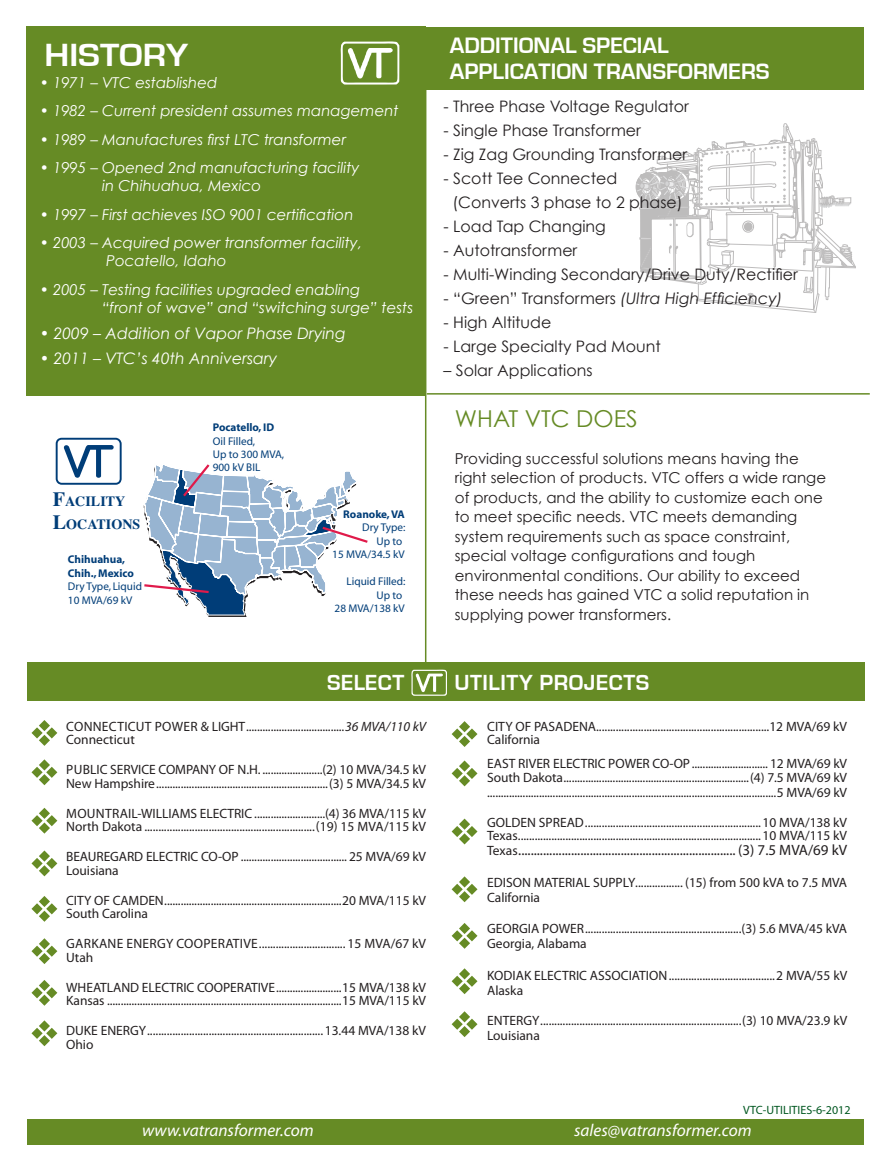
<style>
.page{position:relative;width:891px;height:1161px;background:#fff}
.page>*{position:absolute;margin:0;border:0;box-sizing:border-box;transform-origin:0 0}
.t1{font:700 33.15px "Eurostile";color:#fff;scale:1.1 1}
.t2{font:23.25px "Century Gothic";color:#668b25}
.t3{font:700 22.95px/26px "Eurostile";color:#fff}
.t4{font:700 22.5px "Eurostile";letter-spacing:.025em;color:#fff}
.t5{font:italic 17.25px "Myriad Pro";color:#fff}
.t6{font:15.75px/24px "Century Gothic";color:#231f20}
.t7{font:italic 15.75px "Century Gothic";color:#fff}
.t8{font:italic 15.75px "Century Gothic";color:#231f20}
.t9{font:15px/19.5px "Century Gothic";color:#231f20}
.t10{font:italic 15px/18px "Century Gothic";color:#fff}
.t11{font:15px "Myriad Pro";color:#231f20}
.t12{font:700 14.1px/23.2px "Times";color:#003d78}
.t13{font:13.5px/13.5px "Myriad Pro";letter-spacing:-.005em;color:#231f20}
.t14{font:13.5px/13.5px "Myriad Pro";letter-spacing:.02em;color:#231f20}
.t15{font:12px "Myriad Pro";color:#005720}
.t16{font:11.25px/13.5px "Myriad";color:#003d78}
.t17{font:700 11.25px/13.5px "Myriad";color:#003d78}
.s1{font-size:20.1px}
.s2{font-style:normal}
.s3{font-style:italic}
.s4{font-size:13.5px}
.s5{font-size:17.1px}
</style>
<div class="page">
<svg style="left:636px;top:123px;width:220px;height:190px"></svg>
<div style="left:26px;top:27px;width:400px;height:369px;background:#668b25"></div>
<div style="left:27px;top:1119px;width:837px;height:25px;background:#668b25"></div>
<svg style="left:143px;top:464px;width:225px;height:153px"></svg>
<svg style="left:56px;top:438px;width:66px;height:47px"></svg>
<div style="left:27px;top:662px;width:838px;height:38px;background:#668b25"></div>
<div style="left:426px;top:27px;width:438px;height:62px;background:#668b25"></div>
<svg style="left:31px;top:720px;width:26px;height:26px"></svg>
<svg style="left:31px;top:759px;width:26px;height:26px"></svg>
<svg style="left:31px;top:808px;width:26px;height:26px"></svg>
<svg style="left:31px;top:850px;width:26px;height:26px"></svg>
<svg style="left:31px;top:896px;width:26px;height:26px"></svg>
<svg style="left:31px;top:938px;width:26px;height:26px"></svg>
<svg style="left:31px;top:980px;width:26px;height:26px"></svg>
<svg style="left:31px;top:1020px;width:26px;height:26px"></svg>
<hr style="left:425px;top:49px;width:1px;height:614px;background:#668b25">
<img style="left:411px;top:670px;width:36px;height:26px">
<img style="left:340px;top:41px;width:59px;height:44px">
<hr style="left:427px;top:393px;width:443px;height:2px;background:#668b25">
<svg style="left:452px;top:721px;width:26px;height:26px"></svg>
<svg style="left:452px;top:760px;width:26px;height:26px"></svg>
<svg style="left:452px;top:819px;width:26px;height:25px"></svg>
<svg style="left:452px;top:876px;width:26px;height:26px"></svg>
<svg style="left:452px;top:923px;width:26px;height:26px"></svg>
<svg style="left:452px;top:968px;width:26px;height:26px"></svg>
<svg style="left:452px;top:1011px;width:26px;height:26px"></svg>
<h1 class="t1" style="left:44px;top:37px;width:132px">HISTORY</h1>
<p class="t10" style="left:40px;top:73px;width:179px">• 1971 – VTC established</p>
<p class="t10" style="left:40px;top:102px;width:360px">• 1982 – Current president assumes management</p>
<p class="t10" style="left:40px;top:130px;width:308px">• 1989 – Manufactures first LTC transformer</p>
<p class="t10" style="left:102px;top:159px;width:259px;text-indent:-62px">• 1995 – Opened 2nd manufacturing facility in Chihuahua, Mexico</p>
<p class="t10" style="left:40px;top:205px;width:315px">• 1997 – First achieves ISO 9001 certification</p>
<p class="t10" style="left:106px;top:234px;width:257px;text-indent:-66px">• 2003 – Acquired power transformer facility,<br>Pocatello, Idaho</p>
<p class="t10" style="left:102px;top:280px;width:313px;text-indent:-62px">• 2005 – Testing facilities upgraded enabling<br>“front of wave” and “switching surge” tests</p>
<p class="t7" style="left:40px;top:323px;width:308px">• 2009 – Addition of Vapor Phase Drying</p>
<p class="t7" style="left:40px;top:349px;width:239px">• 2011 – VTC’s 40th Anniversary</p>
<p class="t12" style="left:53px;top:488px;width:89px"><span class="s1">F</span>ACILITY<br><span class="s1">L</span>OCATIONS</p>
<p class="t17" style="left:68px;top:553px;width:67px">Chihuahua,<br>Chih., Mexico</p>
<p class="t16" style="left:68px;top:580px;width:76px">Dry Type, Liquid<br>10 MVA/69 kV</p>
<p class="t17" style="left:213px;top:421px;width:63px">Pocatello, ID</p>
<p class="t16" style="left:213px;top:434px;width:73px">Oil Filled,<br>Up to 300 MVA,<br>900 kV BIL</p>
<p class="t17" style="left:343px;top:508px;width:63px">Roanoke,VA</p>
<p class="t16" style="left:332px;top:521px;width:75px;text-align:right">Dry Type:<br>Up to<br>15 MVA/34.5 kV</p>
<p class="t16" style="left:335px;top:575px;width:72px;text-align:right">Liquid Filled:<br>Up to<br>28 MVA/138 kV</p>
<h3 class="t3" style="left:450px;top:33px;width:320px">ADDITIONAL SPECIAL<br>APPLICATION TRANSFORMERS</h3>
<p class="t6" style="left:444px;top:94px;width:247px">- Three Phase Voltage Regulator</p>
<p class="t6" style="left:444px;top:118px;width:199px">- Single Phase Transformer</p>
<p class="t6" style="left:444px;top:142px;width:245px">- Zig Zag Grounding Transformer</p>
<p class="t6" style="left:452px;top:166px;width:232px;text-indent:-9px">- Scott Tee Connected (Converts 3 phase to 2 phase)</p>
<p class="t6" style="left:444px;top:214px;width:164px">- Load Tap Changing</p>
<p class="t6" style="left:444px;top:238px;width:135px">- Autotransformer</p>
<p class="t6" style="left:444px;top:262px;width:356px">- Multi-Winding Secondary/Drive Duty/Rectifier</p>
<p class="t8" style="left:444px;top:288px;width:341px"><span class="s2">- “Green” Transformers</span> (Ultra High Efficiency)</p>
<p class="t6" style="left:444px;top:310px;width:109px">- High Altitude</p>
<p class="t6" style="left:444px;top:334px;width:219px">- Large Specialty Pad Mount</p>
<p class="t6" style="left:444px;top:358px;width:150px">– Solar Applications</p>
<h2 class="t2" style="left:455px;top:405px;width:184px">WHAT VTC DOES</h2>
<p class="t9" style="left:455px;top:448px;width:373px">Providing successful solutions means having the right selection of products. VTC offers a wide range of products, and the ability to customize each one to meet specific needs. VTC meets demanding system requirements such as space constraint, special voltage configurations and tough environmental conditions. Our ability to exceed these needs has gained VTC a solid reputation in supplying power transformers.</p>
<h3 class="t4" style="left:327px;top:671px;width:14px">SELE</h3>
<h3 class="t4" style="left:378px;top:671px;width:28px">CT</h3>
<h3 class="t4" style="left:454px;top:671px;width:27px">UTILIT</h3>
<h3 class="t4" style="left:519px;top:671px;width:118px">Y PROJECTS</h3>
<p class="t13" style="left:66px;top:719px;width:362px">CONNECTICUT POWER &amp; LIGHT....................................<span class="s3">36 MVA/110 kV<br></span>Connecticut</p>
<p class="t13" style="left:66px;top:763px;width:362px">PUBLIC SERVICE COMPANY OF N.H. ......................(2) 10 MVA/34.5 kV<br>New Hampshire...............................................................(3) 5 MVA/34.5 kV</p>
<p class="t13" style="left:66px;top:806px;width:362px">MOUNTRAIL-WILLIAMS ELECTRIC ..........................(4) 36 MVA/115 kV<br>North Dakota .............................................................(19) 15 MVA/115 kV</p>
<p class="t13" style="left:66px;top:850px;width:362px">BEAUREGARD ELECTRIC CO-OP ....................................... 25 MVA/69 kV<br>Louisiana</p>
<p class="t13" style="left:66px;top:893px;width:362px">CITY OF CAMDEN.................................................................20 MVA/115 kV<br>South Carolina</p>
<p class="t14" style="left:66px;top:937px;width:362px">GARKANE ENERGY COOPERATIVE............................... 15 MVA/67 kV<br>Utah</p>
<p class="t13" style="left:66px;top:980px;width:362px">WHEATLAND ELECTRIC COOPERATIVE........................15 MVA/138 kV<br>Kansas ......................................................................................15 MVA/115 kV</p>
<p class="t13" style="left:66px;top:1024px;width:362px">DUKE ENERGY...............................................................13.44 MVA/138 kV<br>Ohio</p>
<p class="t13" style="left:487px;top:719px;width:362px">CITY OF PASADENA..............................................................12 MVA/69 kV<br>California</p>
<p class="t13" style="left:487px;top:757px;width:362px">EAST RIVER ELECTRIC POWER CO-OP............................ 12 MVA/69 kV<br>South Dakota....................................................................(4) 7.5 MVA/69 kV</p>
<p class="t13" style="left:487px;top:785px;width:362px">..........................................................................................................5 MVA/69 kV</p>
<p class="t13" style="left:487px;top:815px;width:362px">GOLDEN SPREAD...............................................................10 MVA/138 kV<br>Texas.......................................................................................10 MVA/115 kV</p>
<p class="t11" style="left:487px;top:841px;width:362px"><span class="s4">Texas</span>...................................................................... (3) 7.5 MVA/69 kV</p>
<p class="t13" style="left:487px;top:875px;width:362px;line-height:15px">EDISON MATERIAL SUPPLY................. (15) from 500 kVA to 7.5 MVA<br>California</p>
<p class="t13" style="left:487px;top:921px;width:362px;line-height:15px">GEORGIA POWER........................................................(3) 5.6 MVA/45 kVA<br>Georgia, Alabama</p>
<p class="t13" style="left:487px;top:968px;width:362px;line-height:15px">KODIAK ELECTRIC ASSOCIATION......................................2 MVA/55 kV<br>Alaska</p>
<p class="t13" style="left:487px;top:1013px;width:362px;line-height:15px">ENTERGY........................................................................(3) 10 MVA/23.9 kV<br>Louisiana</p>
<p class="t15" style="left:743px;top:1102px;width:109px">VTC-UTILITIES-6-2012</p>
<p class="t5" style="left:142px;top:1120px;width:173px">www.vatransformer.com</p>
<p class="t5" style="left:574px;top:1120px;width:179px">sales@vatransformer.<span class="s5">com</span></p>
</div>
